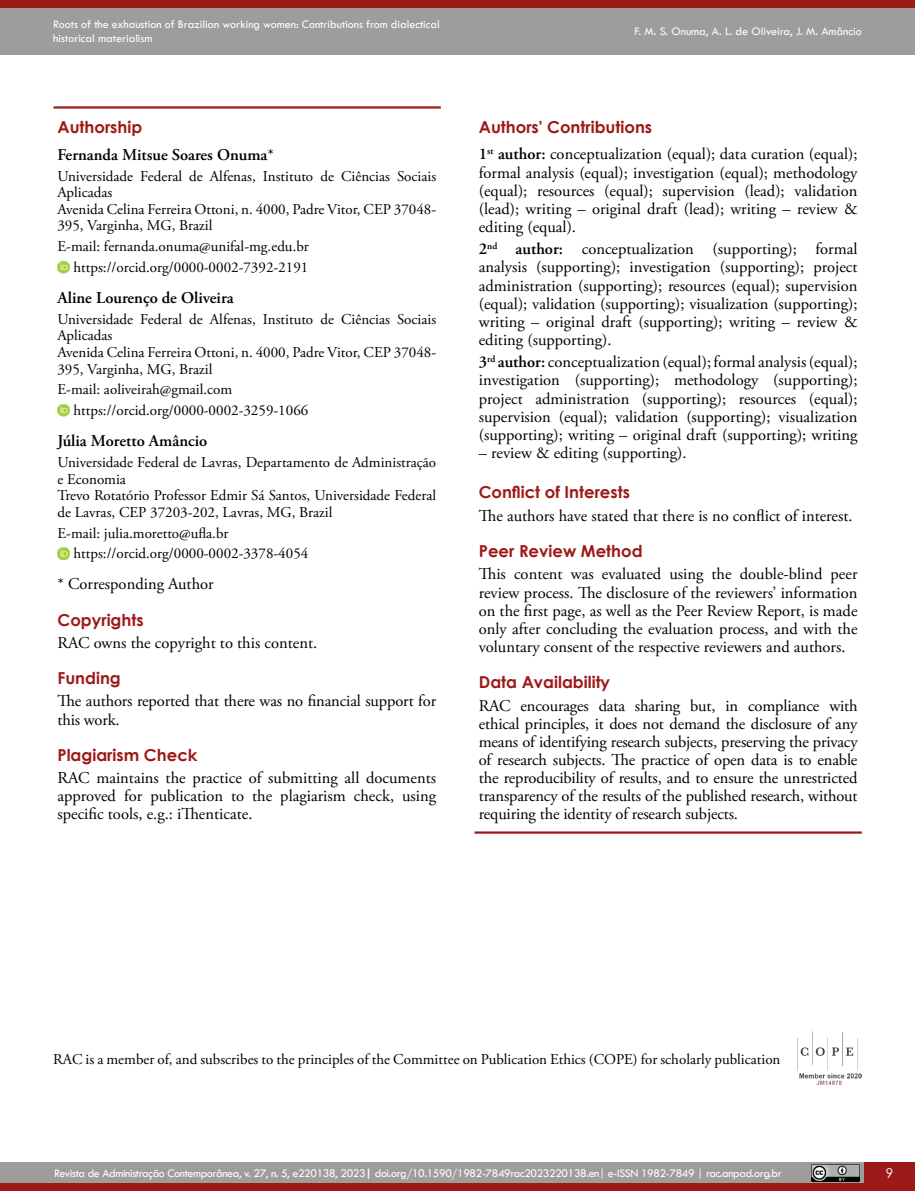
<style>
.page{position:relative;width:915px;height:1191px;background:#fff}
.page>*{position:absolute;margin:0;border:0;box-sizing:border-box;transform-origin:0 0}
.t1{font:16.5px/18.1px "Adobe Garamond Pro";color:#000;text-align:justify}
.t2{font:700 16.5px "Century Gothic";color:#9d1a18}
.t3{font:600 16.5px "Adobe Garamond Pro";color:#000}
.t4{font:15px/16.6px "Adobe Garamond Pro";color:#000}
.t5{font:13.5px "Century Gothic";color:#fff}
.t6{font:12px "Tw Cen";letter-spacing:-.02em;color:#fff}
.t7{font:12px/14.4px "Tw Cen";color:#fff}
.s1{font-weight:400}
.s2{font-weight:600}
.s3{font-weight:700}
</style>
<div class="page">
<div style="left:863px;top:1162px;width:51px;height:21px;background:#9d1a1a"></div>
<div style="left:0;top:0;width:914px;height:54px;background:#9d9d9c"></div>
<div style="left:0;top:0;width:914px;height:7px;background:#9d1a18"></div>
<div style="left:0;top:1162px;width:863px;height:21px;background:#9d9d9c"></div>
<div style="left:0;top:1183px;width:914px;height:8px;background:#9d1a18"></div>
<img style="left:811px;top:1164px;width:48px;height:17px">
<hr style="left:53px;top:106px;width:387px;height:3px;background:#9d1a18">
<svg style="left:57px;top:261px;width:13px;height:12px"></svg>
<svg style="left:57px;top:404px;width:13px;height:12px"></svg>
<svg style="left:57px;top:547px;width:13px;height:12px"></svg>
<hr style="left:474px;top:831px;width:387px;height:2px;background:#9d1a18">
<img style="left:797px;top:1031px;width:64px;height:53px">
<p class="t7" style="left:53px;top:17px;width:388px">Roots of the exhaustion of Brazilian working women: Contributions from dialectical historical materialism</p>
<p class="t2" style="left:57px;top:115px;width:86px">Authorship</p>
<p class="t3" style="left:57px;top:145px;width:218px">Fernanda Mitsue Soares Onuma<span class="s1">*</span></p>
<p class="t4" style="left:57px;top:168px;width:380px">Universidade Federal de Alfenas, Instituto de Ciências Sociais Aplicadas<br>Avenida Celina Ferreira Ottoni, n. 4000, Padre Vitor, CEP 37048- 395, Varginha, MG, Brazil</p>
<p class="t4" style="left:57px;top:237px;width:253px;line-height:20.9px;text-align:right">E-mail: fernanda.onuma@unifal-mg.edu.br https://orcid.org/0000-0002-7392-2191</p>
<p class="t3" style="left:57px;top:288px;width:178px">Aline Lourenço de Oliveira</p>
<p class="t4" style="left:57px;top:311px;width:380px">Universidade Federal de Alfenas, Instituto de Ciências Sociais Aplicadas<br>Avenida Celina Ferreira Ottoni, n. 4000, Padre Vitor, CEP 37048- 395, Varginha, MG, Brazil</p>
<p class="t4" style="left:73px;top:380px;width:236px;line-height:20.9px;text-indent:-16px">E-mail: aoliveirah@gmail.com https://orcid.org/0000-0002-3259-1066</p>
<p class="t3" style="left:57px;top:431px;width:151px">Júlia Moretto Amâncio</p>
<p class="t4" style="left:57px;top:454px;width:380px">Universidade Federal de Lavras, Departamento de Administração e Economia<br>Trevo Rotatório Professor Edmir Sá Santos, Universidade Federal de Lavras, CEP 37203-202, Lavras, MG, Brazil</p>
<p class="t4" style="left:73px;top:523px;width:236px;line-height:20.9px;text-indent:-16px">E-mail: julia.moretto@ufla.br https://orcid.org/0000-0002-3378-4054</p>
<p class="t1" style="left:57px;top:575px;width:158px">* Corresponding Author</p>
<p class="t2" style="left:57px;top:607px;width:88px">Copyrights</p>
<p class="t1" style="left:57px;top:634px;width:261px">RAC owns the copyright to this content.</p>
<p class="t2" style="left:57px;top:665px;width:65px">Funding</p>
<p class="t1" style="left:57px;top:692px;width:380px">The authors reported that there was no financial support for this work.</p>
<p class="t2" style="left:57px;top:742px;width:141px">Plagiarism Check</p>
<p class="t1" style="left:57px;top:769px;width:380px">RAC maintains the practice of submitting all documents approved for publication to the plagiarism check, using specific tools, e.g.: iThenticate.</p>
<p class="t7" style="left:634px;top:24px;width:229px">F. M. S. Onuma, A. L. de Oliveira, J. M. Amâncio</p>
<p class="t2" style="left:478px;top:114px;width:175px">Authors' Contributions</p>
<p class="t1" style="left:478px;top:146px;width:380px"><span class="s2">1</span><sup>st</sup> <span class="s2">author:</span> conceptualization (equal); data curation (equal); formal analysis (equal); investigation (equal); methodology (equal); resources (equal); supervision (lead); validation (lead); writing – original draft (lead); writing – review &amp; editing (equal).</p>
<p class="t1" style="left:478px;top:240px;width:380px"><span class="s2">2</span><sup>nd</sup> <span class="s2">author:</span> conceptualization (supporting); formal analysis (supporting); investigation (supporting); project administration (supporting); resources (equal); supervision (equal); validation (supporting); visualization (supporting); writing – original draft (supporting); writing – review &amp; editing (supporting).</p>
<p class="t1" style="left:478px;top:353px;width:380px"><span class="s2">3</span><sup>rd</sup> <span class="s2">author:</span> conceptualization (equal); formal analysis (equal); investigation (supporting); methodology (supporting); project administration (supporting); resources (equal); supervision (equal); validation (supporting); visualization (supporting); writing – original draft (supporting); writing</p>
<p class="t1" style="left:478px;top:444px;width:209px">– review &amp; editing (supporting).</p>
<p class="t2" style="left:478px;top:480px;width:153px">Conflict of Interests</p>
<p class="t1" style="left:478px;top:507px;width:375px">The authors have stated that there is no conflict of interest.</p>
<p class="t2" style="left:478px;top:538px;width:165px">Peer Review Method</p>
<p class="t1" style="left:478px;top:565px;width:380px">This content was evaluated using the double-blind peer review process. The disclosure of the reviewers’ information on the first page, as well as the Peer Review Report, is made only after concluding the evaluation process, and with the voluntary consent of the respective reviewers and authors.</p>
<p class="t2" style="left:478px;top:669px;width:133px">Data Availability</p>
<p class="t1" style="left:478px;top:697px;width:380px">RAC encourages data sharing but, in compliance with ethical principles, it does not demand the disclosure of any means of identifying research subjects, preserving the privacy of research subjects. The practice of open data is to enable the reproducibility of results, and to ensure the unrestricted transparency of the results of the published research, without requiring the identity of research subjects.</p>
<p class="t4" style="left:53px;top:1051px;width:728px">RAC is a member of, and subscribes to the principles of the Committee on Publication Ethics (COPE) for scholarly publication</p>
<p class="t6" style="left:54px;top:1166px;width:728px">Revista de Administração Contemporânea, v. 27, n. 5, e220138, 2023<span class="s3">|</span> doi.org/10.1590/1982-7849rac2023220138.en| e-ISSN 1982-7849 | rac.anpad.org.br</p>
<p class="t5" style="left:885px;top:1163px;width:9px">9</p>
</div>
